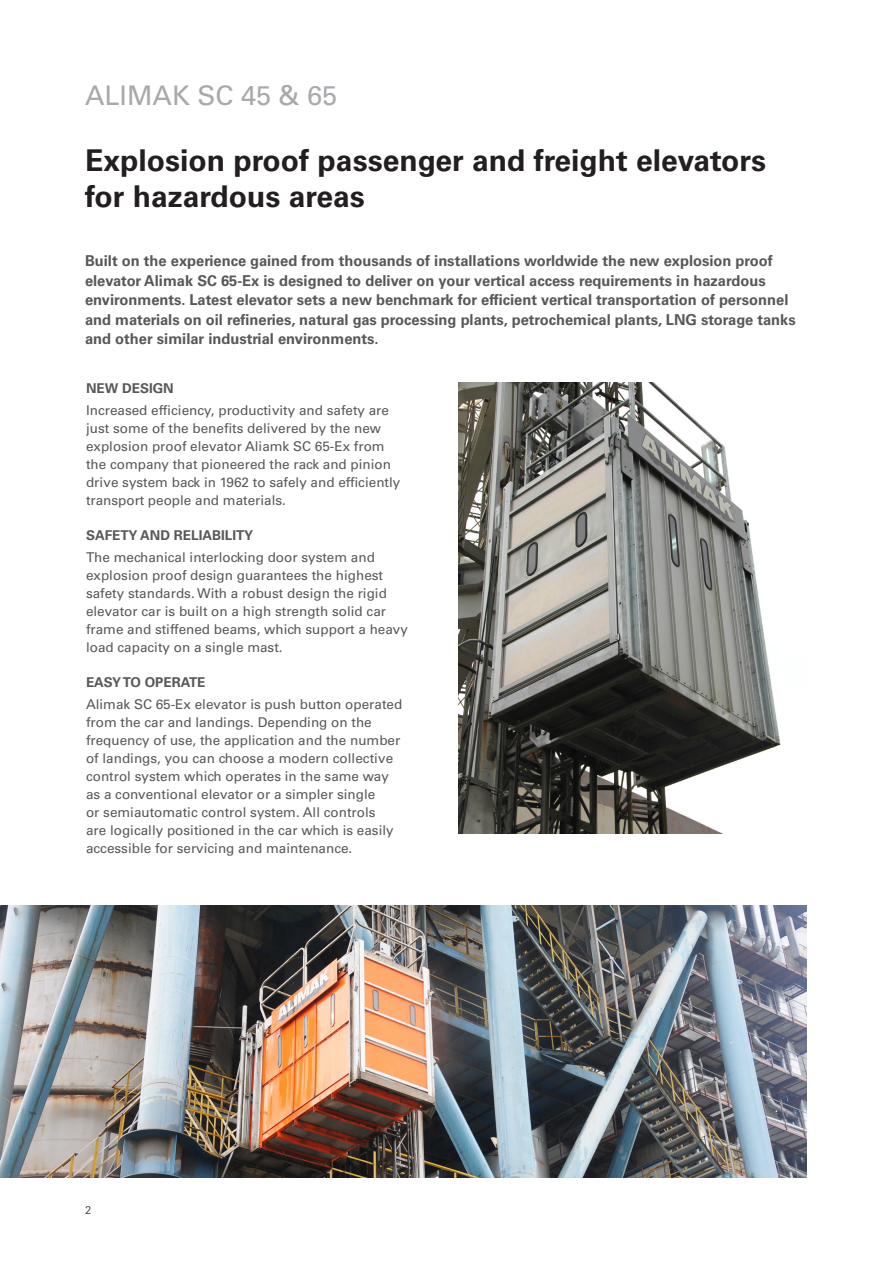
<style>
.page{position:relative;width:893px;height:1263px;background:#fff}
.page>*{position:absolute;margin:0;border:0;box-sizing:border-box;transform-origin:0 0}
.t1{font:700 30px/36px "Univers LT Std";color:#231f20}
.Project_Name{font:27px "Univers LT Std";color:#a8a9ad}
.Introduction_text{font:700 15px/19.5px "Univers LT Std";color:#57585a}
.Regular_text{font:13.5px/18px "Univers LT Std";color:#57585a}
.Headline{font:700 13.5px "Univers LT Std";color:#57585a}
.t2{font:300 11.25px "Univers LT Std";color:#231f20}
</style>
<div class="page">
<img style="left:0;top:906px;width:807px;height:272px">
<img style="left:459px;top:383px;width:322px;height:450px">
<p class="Project_Name" style="left:85px;top:79px;width:254px">ALIMAK SC 45 &amp; 65</p>
<p class="t1" style="left:85px;top:142px;width:683px">Explosion proof passenger and freight elevators for hazardous areas</p>
<p class="Introduction_text" style="left:85px;top:251px;width:712px">Built on the experience gained from thousands of installations worldwide the new explosion proof elevator Alimak SC 65-Ex is designed to deliver on your vertical access requirements in hazardous environments. Latest elevator sets a new benchmark for efficient vertical transportation of personnel and materials on oil refineries, natural gas processing plants, petrochemical plants, LNG storage tanks and other similar industrial environments.</p>
<p class="Headline" style="left:86px;top:380px;width:89px">NEW DESIGN</p>
<p class="Regular_text" style="left:86px;top:401px;width:316px">Increased efficiency, productivity and safety are just some of the benefits delivered by the new explosion proof elevator Aliamk SC 65-Ex from the company that pioneered the rack and pinion drive system back in 1962 to safely and efficiently transport people and materials.</p>
<p class="Headline" style="left:86px;top:527px;width:169px">SAFETY AND RELIABILITY</p>
<p class="Regular_text" style="left:86px;top:548px;width:323px">The mechanical interlocking door system and explosion proof design guarantees the highest safety standards. With a robust design the rigid elevator car is built on a high strength solid car frame and stiffened beams, which support a heavy load capacity on a single mast.</p>
<p class="Headline" style="left:86px;top:674px;width:121px">EASY TO OPERATE</p>
<p class="Regular_text" style="left:86px;top:696px;width:318px">Alimak SC 65-Ex elevator is push button operated from the car and landings. Depending on the frequency of use, the application and the number of landings, you can choose a modern collective control system which operates in the same way as a conventional elevator or a simpler single<br>or semiautomatic control system. All controls<br>are logically positioned in the car which is easily accessible for servicing and maintenance.</p>
<p class="t2" style="left:85px;top:1203px;width:8px">2</p>
</div>
